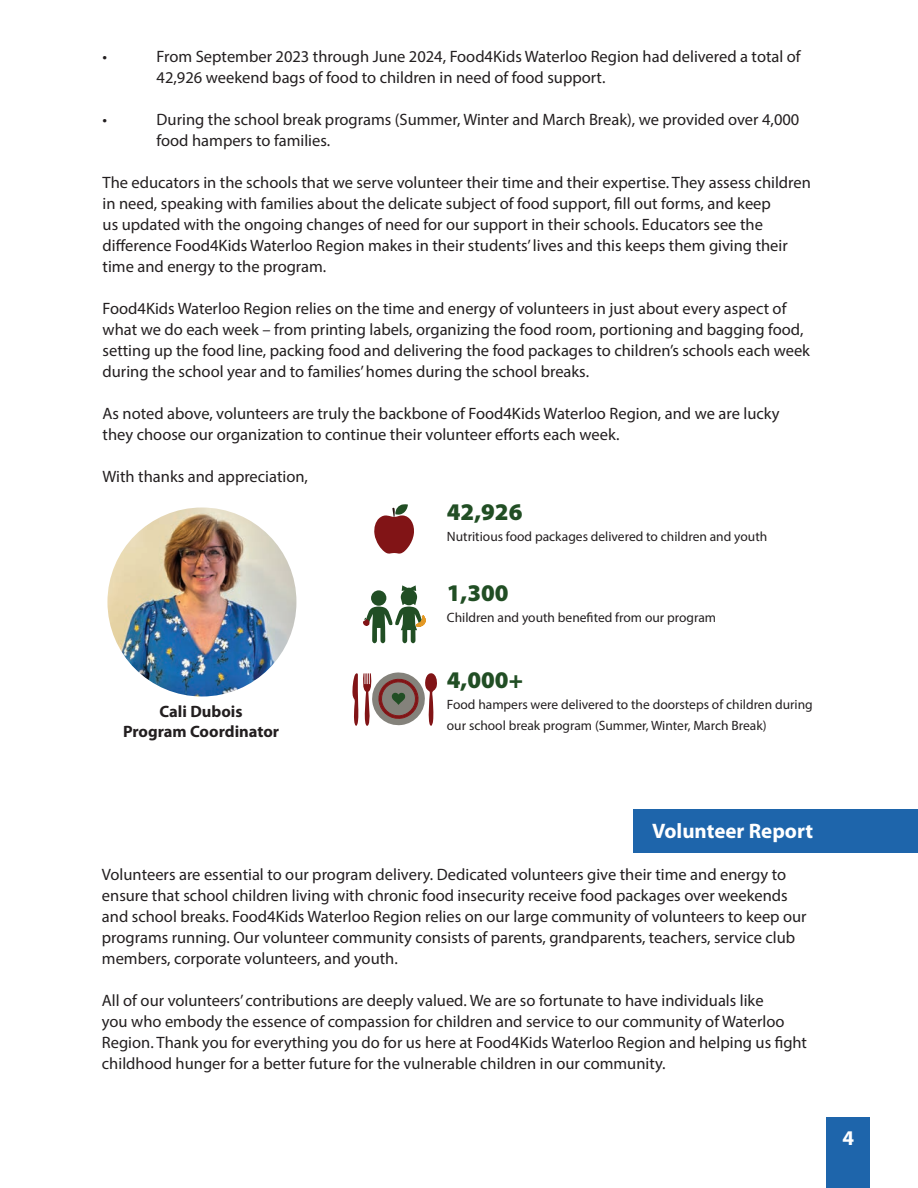
<style>
.page{position:relative;width:918px;height:1188px;background:#fff}
.page>*{position:absolute;margin:0;border:0;box-sizing:border-box;transform-origin:0 0}
.t1{font:900 24px "Myriad Pro";color:#214e24}
.t2{font:700 21px "Myriad Pro";color:#fff}
.t3{font:16.5px/21px "Myriad Pro";color:#231f20}
.t4{font:700 16.5px/19.8px "Myriad Pro";color:#231f20;text-align:center}
.t5{font:13.5px/21px "Myriad Pro";color:#231f20}
</style>
<div class="page">
<img style="left:107px;top:507px;width:190px;height:190px">
<div style="left:826px;top:1118px;width:44px;height:70px;background:#1e65ab"></div>
<svg style="left:374px;top:504px;width:40px;height:50px"></svg>
<svg style="left:352px;top:672px;width:85px;height:54px"></svg>
<svg style="left:363px;top:585px;width:63px;height:58px"></svg>
<div style="left:634px;top:809px;width:284px;height:44px;background:#1e65ab"></div>
<p class="t3" style="left:103px;top:46px;width:6px">•</p>
<p class="t3" style="left:157px;top:46px;width:646px">From September 2023 through June 2024, Food4Kids Waterloo Region had delivered a total of<br>42,926 weekend bags of food to children in need of food support.</p>
<p class="t3" style="left:103px;top:109px;width:6px">•</p>
<p class="t3" style="left:157px;top:109px;width:644px">During the school break programs (Summer, Winter and March Break), we provided over 4,000 food hampers to families.</p>
<p class="t3" style="left:103px;top:172px;width:710px">The educators in the schools that we serve volunteer their time and their expertise. They assess children in need, speaking with families about the delicate subject of food support, fill out forms, and keep<br>us updated with the ongoing changes of need for our support in their schools. Educators see the difference Food4Kids Waterloo Region makes in their students’ lives and this keeps them giving their time and energy to the program.</p>
<p class="t3" style="left:103px;top:298px;width:709px">Food4Kids Waterloo Region relies on the time and energy of volunteers in just about every aspect of what we do each week – from printing labels, organizing the food room, portioning and bagging food, setting up the food line, packing food and delivering the food packages to children’s schools each week during the school year and to families’ homes during the school breaks.</p>
<p class="t3" style="left:103px;top:403px;width:678px">As noted above, volunteers are truly the backbone of Food4Kids Waterloo Region, and we are lucky they choose our organization to continue their volunteer efforts each week.</p>
<p class="t3" style="left:103px;top:466px;width:207px">With thanks and appreciation,</p>
<h1 class="t1" style="left:447px;top:496px;width:77px">42,926</h1>
<p class="t5" style="left:447px;top:526px;width:322px">Nutritious food packages delivered to children and youth</p>
<p class="t4" style="left:123px;top:701px;width:158px">Cali Dubois<br>Program Coordinator</p>
<h1 class="t1" style="left:447px;top:577px;width:63px">1,300</h1>
<p class="t5" style="left:447px;top:607px;width:271px">Children and youth benefited from our program</p>
<h1 class="t1" style="left:447px;top:664px;width:78px">4,000+</h1>
<p class="t5" style="left:447px;top:694px;width:367px">Food hampers were delivered to the doorsteps of children during our school break program (Summer, Winter, March Break)</p>
<p class="t2" style="left:652px;top:817px;width:163px">Volunteer Report</p>
<p class="t3" style="left:102px;top:864px;width:706px">Volunteers are essential to our program delivery. Dedicated volunteers give their time and energy to ensure that school children living with chronic food insecurity receive food packages over weekends and school breaks. Food4Kids Waterloo Region relies on our large community of volunteers to keep our programs running. Our volunteer community consists of parents, grandparents, teachers, service club members, corporate volunteers, and youth.</p>
<p class="t3" style="left:102px;top:990px;width:707px">All of our volunteers’ contributions are deeply valued. We are so fortunate to have individuals like<br>you who embody the essence of compassion for children and service to our community of Waterloo Region. Thank you for everything you do for us here at Food4Kids Waterloo Region and helping us fight childhood hunger for a better future for the vulnerable children in our community.</p>
<p class="t2" style="left:842px;top:1125px;width:13px">4</p>
</div>
